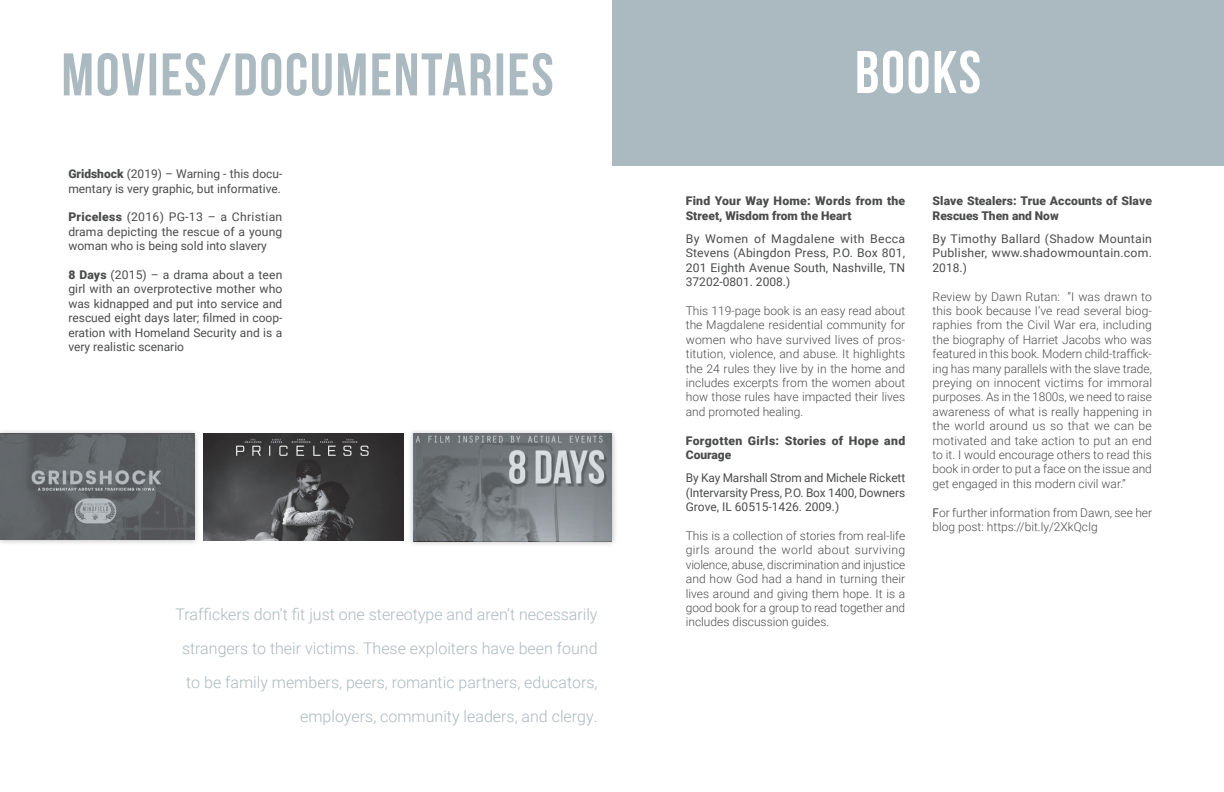
<style>
.page{position:relative;width:1224px;height:792px;background:#fff}
.page>*{position:absolute;margin:0;border:0;box-sizing:border-box;transform-origin:0 0}
.t1{font:300 16px/34px "Roboto";color:#abb9c0;text-align:right}
.t2{font:300 12px/14.4px "Roboto";color:#4b4c4d;text-align:justify}
.t3{font:12px/14.4px "Roboto";color:#4b4c4d;text-align:justify}
.t4{font:900 12px/14.4px "Roboto";letter-spacing:.005em;color:#4b4c4d}
.t5{font:900 12px/14.4px "Roboto";letter-spacing:.03em;color:#4b4c4d}
.s1{font-weight:900}
.s2{font-weight:400}
</style>
<div class="page">
<svg style="left:64px;top:53px;width:488px;height:43px"></svg>
<img style="left:203px;top:433px;width:200px;height:108px">
<div style="left:0;top:428px;width:201px;height:118px;background:#231f20;opacity:.75"></div>
<svg style="left:0;top:433px;width:194px;height:107px;background:#64696c"></svg>
<div style="left:408px;top:428px;width:210px;height:119px;background:#231f20;opacity:.75"></div>
<svg style="left:413px;top:433px;width:199px;height:108px;background:#7e8387"></svg>
<div style="left:612px;top:0;width:612px;height:166px;background:#abb9c0"></div>
<svg style="left:857px;top:51px;width:123px;height:42px"></svg>
<p class="t3" style="left:68px;top:166px;width:216px"><span class="s1">Gridshock</span> (2019) – Warning - this docu&shy;mentary is very graphic, but informative.</p>
<p class="t3" style="left:68px;top:209px;width:216px"><span class="s1">Priceless</span> (2016) PG-13 – a Christian drama depicting the rescue of a young woman who is being sold into slavery</p>
<p class="t3" style="left:68px;top:267px;width:216px"><span class="s1">8 Days</span> (2015) – a drama about a teen girl with an overprotective mother who was kidnapped and put into service and rescued eight days later; filmed in coop&shy;eration with Homeland Security and is a very realistic scenario</p>
<h1 class="t1" style="left:176px;top:596px;width:423px">Traffickers don’t fit just one stereotype and aren’t necessarily strangers to their victims. These exploiters have been found to be family members, peers, romantic partners, educators, employers, community leaders, and clergy.</h1>
<p class="t4" style="left:686px;top:193px;width:221px">Find Your Way Home: Words from the<br>Street, Wisdom from the Heart</p>
<p class="t3" style="left:686px;top:231px;width:221px">By Women of Magdalene with Becca Stevens (Abingdon Press, P.O. Box 801, 201 Eighth Avenue South, Nashville, TN 37202-0801. 2008.)</p>
<p class="t2" style="left:686px;top:303px;width:221px">This 119-page book is an easy read about the Magdalene residential community for women who have survived lives of pros&shy;titution, violence, and abuse. It highlights the 24 rules they live by in the home and includes excerpts from the women about how those rules have impacted their lives and promoted healing.</p>
<p class="t5" style="left:686px;top:433px;width:221px">Forgotten Girls: Stories of Hope and<br>Courage</p>
<p class="t3" style="left:686px;top:470px;width:221px">By Kay Marshall Strom and Michele Rickett (Intervarsity Press, P.O. Box 1400, Downers Grove, IL 60515-1426. 2009.)</p>
<p class="t2" style="left:686px;top:528px;width:221px">This is a collection of stories from real-life girls around the world about surviving violence, abuse, discrimination and injustice and how God had a hand in turning their lives around and giving them hope. It is a good book for a group to read together and includes discussion guides.</p>
<p class="t4" style="left:933px;top:193px;width:221px">Slave Stealers: True Accounts of Slave<br>Rescues Then and Now</p>
<p class="t3" style="left:933px;top:231px;width:221px">By Timothy Ballard (Shadow Mountain Publisher, www.shadowmountain.com.<br>2018.)</p>
<p class="t2" style="left:933px;top:289px;width:221px">Review by Dawn Rutan: “I was drawn to this book because I’ve read several biog&shy;raphies from the Civil War era, including the biography of Harriet Jacobs who was featured in this book. Modern child-traffick&shy;ing has many parallels with the slave trade, preying on innocent victims for immoral purposes. As in the 1800s, we need to raise awareness of what is really happening in the world around us so that we can be motivated and take action to put an end to it. I would encourage others to read this book in order to put a face on the issue and get engaged in this modern civil war.”</p>
<p class="t2" style="left:933px;top:505px;width:221px"><span class="s2">F</span>or further information from Dawn, see her blog post: https://bit.ly/2XkQcIg</p>
</div>
